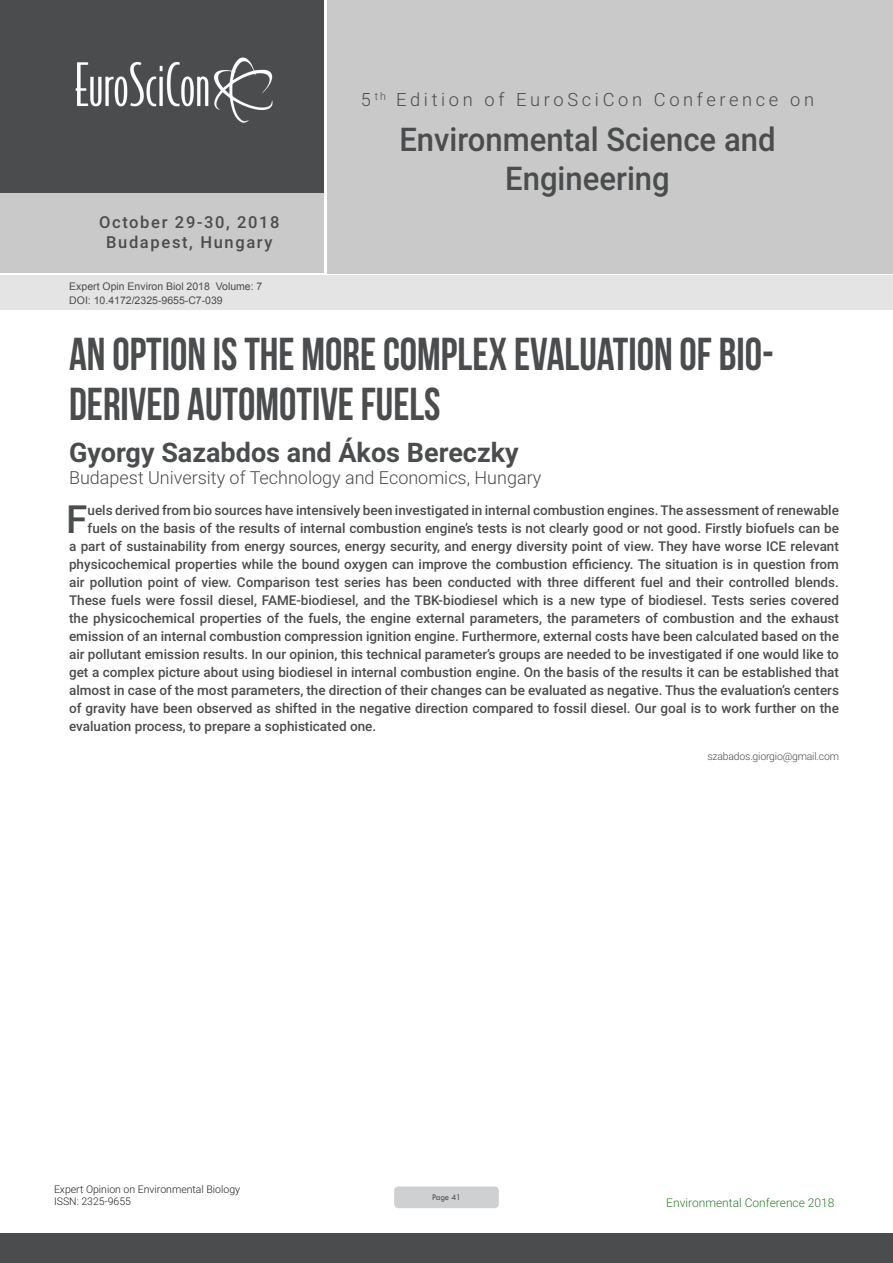
<style>
.page{position:relative;width:893px;height:1263px;background:#fff}
.page>*{position:absolute;margin:0;border:0;box-sizing:border-box;transform-origin:0 0}
.t1{font:46.05px/50.7px "Bebas Neue";color:#4b4c4d;scale:.95 1}
.Abstract{font:500 38.85px "Roboto";color:#4b4c4d}
.t2{font:500 32.7px/39.2px "Roboto";color:#4b4c4d;text-align:center;scale:.95 1}
.t3{font:700 27px "Roboto";color:#4b4c4d}
.t4{font:300 18.3px "Roboto";letter-spacing:.2em;color:#4b4c4d}
.t5{font:300 18px "Roboto";color:#4b4c4d}
.t6{font:500 16.5px/19.8px "Roboto";letter-spacing:.1em;color:#4b4c4d;text-align:center}
.Abstract-2{font:500 13.5px "Roboto";color:#4b4c4d}
.t7{font:300 12px "Roboto";color:#307d2e}
.t8{font:10.5px "Arial";color:#4b4c4d}
.t9{font:300 10.5px/12.6px "Roboto";color:#231f20}
.Biography{font:300 10.5px "Roboto";letter-spacing:-.02em;color:#4b4c4d}
.t10{font:9px "Tw Cen";letter-spacing:-.02em;color:#4b4c4d;scale:.95 1}
</style>
<div class="page">
<div style="left:0;top:0;width:323px;height:193px;background:#4b4c4d"></div>
<div style="left:1px;top:193px;width:323px;height:80px;background:#c9c9c9"></div>
<div style="left:327px;top:0;width:566px;height:273px;background:#c9c9c9"></div>
<img style="left:75px;top:57px;width:198px;height:66px">
<div style="left:0;top:1233px;width:893px;height:30px;background:#4b4c4d"></div>
<div style="left:1px;top:275px;width:892px;height:35px;background:#e4e4e4"></div>
<div style="left:394px;top:1186px;width:105px;height:22px;background:#cfd0d2;border-radius:4px"></div>
<p class="t6" style="left:99px;top:211px;width:182px">October 29-30, 2018<br>Budapest, Hungary</p>
<p class="t8" style="left:69px;top:279px;width:195px">Expert Opin Environ Biol 2018 Volume: 7</p>
<p class="t8" style="left:69px;top:293px;width:155px">DOI: 10.4172/2325-9655-C7-039</p>
<h3 class="t4" style="left:361px;top:87px;width:455px">5 <sup>th</sup> Edition of EuroSciCon Conference on</h3>
<h3 class="t2" style="left:399px;top:119px;width:397px">Environmental Science and<br>Engineering</h3>
<p class="t1" style="left:69px;top:328px;width:744px">AN OPTION IS THE MORE COMPLEX EVALUATION OF BIO-<br>DERIVED AUTOMOTIVE FUELS</p>
<p class="t3" style="left:69px;top:433px;width:451px">Gyorgy Sazabdos and Ákos Bereczky</p>
<p class="t5" style="left:69px;top:464px;width:474px">Budapest University of Technology and Economics, Hungary</p>
<p class="Abstract" style="left:66px;top:492px;width:23px">F</p>
<p class="Abstract-2" style="left:88px;top:501px;width:753px">uels derived from bio sources have intensively been investigated in internal combustion engines. The assessment of renewable</p>
<p class="Abstract-2" style="left:88px;top:519px;width:753px">fuels on the basis of the results of internal combustion engine’s tests is not clearly good or not good. Firstly biofuels can be</p>
<p class="Abstract-2" style="left:69px;top:537px;width:771px">a part of sustainability from energy sources, energy security, and energy diversity point of view. They have worse ICE relevant</p>
<p class="Abstract-2" style="left:69px;top:555px;width:771px">physicochemical properties while the bound oxygen can improve the combustion efficiency. The situation is in question from</p>
<p class="Abstract-2" style="left:69px;top:573px;width:771px">air pollution point of view. Comparison test series has been conducted with three different fuel and their controlled blends.</p>
<p class="Abstract-2" style="left:69px;top:591px;width:771px">These fuels were fossil diesel, FAME-biodiesel, and the TBK-biodiesel which is a new type of biodiesel. Tests series covered</p>
<p class="Abstract-2" style="left:69px;top:609px;width:771px">the physicochemical properties of the fuels, the engine external parameters, the parameters of combustion and the exhaust</p>
<p class="Abstract-2" style="left:69px;top:627px;width:771px">emission of an internal combustion compression ignition engine. Furthermore, external costs have been calculated based on the</p>
<p class="Abstract-2" style="left:69px;top:645px;width:771px">air pollutant emission results. In our opinion, this technical parameter’s groups are needed to be investigated if one would like to</p>
<p class="Abstract-2" style="left:69px;top:663px;width:771px">get a complex picture about using biodiesel in internal combustion engine. On the basis of the results it can be established that</p>
<p class="Abstract-2" style="left:69px;top:681px;width:771px">almost in case of the most parameters, the direction of their changes can be evaluated as negative. Thus the evaluation’s centers</p>
<p class="Abstract-2" style="left:69px;top:699px;width:771px">of gravity have been observed as shifted in the negative direction compared to fossil diesel. Our goal is to work further on the</p>
<p class="Abstract-2" style="left:69px;top:717px;width:309px">evaluation process, to prepare a sophisticated one.</p>
<p class="Biography" style="left:707px;top:748px;width:133px">szabados.giorgio@gmail.com</p>
<p class="t9" style="left:54px;top:1182px;width:188px">Expert Opinion on Environmental Biology<br>ISSN: 2325-9655</p>
<p class="t10" style="left:432px;top:1192px;width:32px">Page 41</p>
<p class="t7" style="left:666px;top:1194px;width:170px">Environmental Conference 2018</p>
</div>
